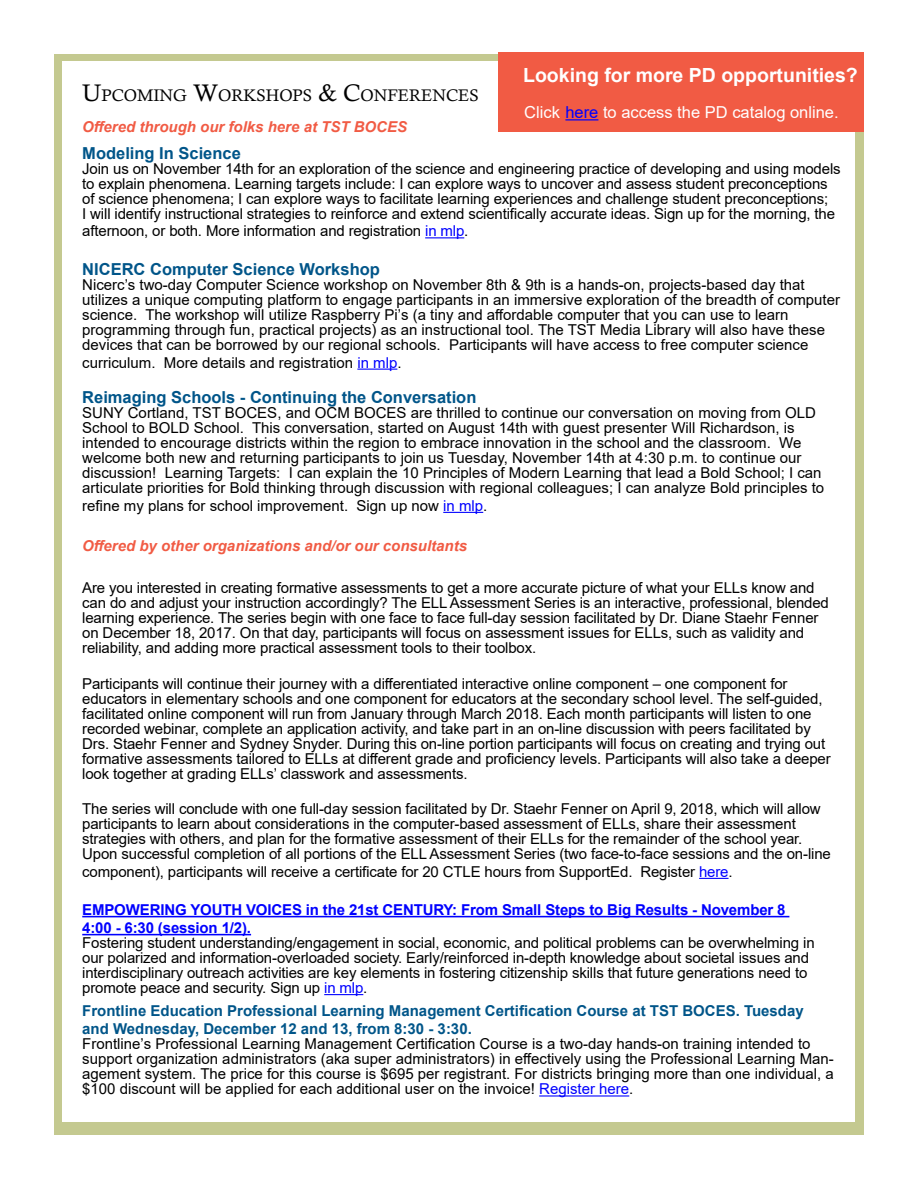
<style>
.page{position:relative;width:918px;height:1188px;background:#fff}
.page>*{position:absolute;margin:0;border:0;box-sizing:border-box;transform-origin:0 0}
.t1{font:700 19.5px "Arial";color:#fff}
.t2{font:16.8px "Calisto";color:#000}
.t3{font:700 16.5px "Arial";color:#005589}
.t4{font:16.5px "Arial";color:#fff}
.t5{font:15px/15px "Arial";letter-spacing:-.01em;color:#000}
.t6{font:700 15px/18px "Arial";color:#005589}
.t7{font:700 15px/18px "Arial";letter-spacing:-.01em;color:#00f}
.t8{font:italic 700 15px "Arial";color:#f15b44}
.s1{font-size:24px}
.s2{color:#00f}
</style>
<div class="page">
<div style="left:54px;top:54px;width:810px;height:1080px;background:#c4c990"></div>
<div style="left:62px;top:62px;width:793px;height:1060px;background:#fff"></div>
<div style="left:62px;top:61px;width:793px;height:637px;background:#fff"></div>
<hr style="left:425px;top:237px;width:39px;height:1px;background:#00f">
<hr style="left:357px;top:369px;width:40px;height:1px;background:#00f">
<hr style="left:443px;top:512px;width:40px;height:1px;background:#00f">
<hr style="left:699px;top:878px;width:30px;height:1px;background:#00f">
<hr style="left:82px;top:916px;width:707px;height:1px;background:#00f">
<hr style="left:82px;top:934px;width:169px;height:1px;background:#00f">
<hr style="left:324px;top:994px;width:39px;height:1px;background:#00f">
<div style="left:499px;top:53px;width:365px;height:79px;background:#f15b44"></div>
<hr style="left:565px;top:119px;width:33px;height:1px;background:#00f">
<hr style="left:539px;top:1095px;width:90px;height:2px;background:#00f">
<p class="t2" style="left:82px;top:85px;width:398px"><span class="s1">U</span>PCOMING <span class="s1">W</span>ORKSHOPS <span class="s1">&amp; C</span>ONFERENCES</p>
<p class="t8" style="left:82px;top:117px;width:326px">Offered through our folks here at TST BOCES</p>
<h1 class="t1" style="left:523px;top:62px;width:336px">Looking for more PD opportunities?</h1>
<p class="t4" style="left:524px;top:101px;width:316px">Click <span class="s2">here</span> to access the PD catalog online.</p>
<p class="t3" style="left:82px;top:142px;width:160px">Modeling In Science</p>
<p class="t5" style="left:82px;top:161px;width:760px">Join us on November 14th for an exploration of the science and engineering practice of developing and using models to explain phenomena. Learning targets include: I can explore ways to uncover and assess student preconceptions of science phenomena; I can explore ways to facilitate learning experiences and challenge student preconceptions;<br>I will identify instructional strategies to reinforce and extend scientifically accurate ideas. Sign up for the morning, the</p>
<p class="t5" style="left:82px;top:223px;width:388px">afternoon, or both. More information and registration <span class="s2">in mlp</span>.</p>
<p class="t3" style="left:82px;top:257px;width:299px">NICERC Computer Science Workshop</p>
<p class="t5" style="left:82px;top:277px;width:759px">Nicerc’s two-day Computer Science workshop on November 8th &amp; 9th is a hands-on, projects-based day that utilizes a unique computing platform to engage participants in an immersive exploration of the breadth of computer science. The workshop will utilize Raspberry Pi’s (a tiny and affordable computer that you can use to learn programming through fun, practical projects) as an instructional tool. The TST Media Library will also have these devices that can be borrowed by our regional schools. Participants will have access to free computer science</p>
<p class="t5" style="left:82px;top:355px;width:321px">curriculum. More details and registration <span class="s2">in mlp</span>.</p>
<p class="t3" style="left:82px;top:385px;width:396px">Reimaging Schools - Continuing the Conversation</p>
<p class="t5" style="left:82px;top:405px;width:743px">SUNY Cortland, TST BOCES, and OCM BOCES are thrilled to continue our conversation on moving from OLD School to BOLD School. This conversation, started on August 14th with guest presenter Will Richardson, is intended to encourage districts within the region to embrace innovation in the school and the classroom. We welcome both new and returning participants to join us Tuesday, November 14th at 4:30 p.m. to continue our discussion! Learning Targets: I can explain the 10 Principles of Modern Learning that lead a Bold School; I can articulate priorities for Bold thinking through discussion with regional colleagues; I can analyze Bold principles to</p>
<p class="t5" style="left:82px;top:498px;width:407px">refine my plans for school improvement. Sign up now <span class="s2">in mlp</span>.</p>
<p class="t8" style="left:82px;top:536px;width:386px">Offered by other organizations and/or our consultants</p>
<p class="t5" style="left:82px;top:580px;width:748px">Are you interested in creating formative assessments to get a more accurate picture of what your ELLs know and can do and adjust your instruction accordingly? The ELL Assessment Series is an interactive, professional, blended learning experience. The series begin with one face to face full-day session facilitated by Dr. Diane Staehr Fenner on December 18, 2017. On that day, participants will focus on assessment issues for ELLs, such as validity and reliability, and adding more practical assessment tools to their toolbox.</p>
<p class="t5" style="left:82px;top:676px;width:750px">Participants will continue their journey with a differentiated interactive online component – one component for educators in elementary schools and one component for educators at the secondary school level. The self-guided, facilitated online component will run from January through March 2018. Each month participants will listen to one recorded webinar, complete an application activity, and take part in an on-line discussion with peers facilitated by Drs. Staehr Fenner and Sydney Snyder. During this on-line portion participants will focus on creating and trying out formative assessments tailored to ELLs at different grade and proficiency levels. Participants will also take a deeper look together at grading ELLs’ classwork and assessments.</p>
<p class="t5" style="left:82px;top:801px;width:750px">The series will conclude with one full-day session facilitated by Dr. Staehr Fenner on April 9, 2018, which will allow participants to learn about considerations in the computer-based assessment of ELLs, share their assessment strategies with others, and plan for the formative assessment of their ELLs for the remainder of the school year.<br>Upon successful completion of all portions of the ELL Assessment Series (two face-to-face sessions and the on-line</p>
<p class="t5" style="left:82px;top:864px;width:652px">component), participants will receive a certificate for 20 CTLE hours from SupportEd. Register <span class="s2">here</span>.</p>
<p class="t7" style="left:82px;top:901px;width:705px">EMPOWERING YOUTH VOICES in the 21st CENTURY: From Small Steps to Big Results - November 8<br>4:00 - 6:30 (session 1/2).</p>
<p class="t5" style="left:82px;top:935px;width:734px">Fostering student understanding/engagement in social, economic, and political problems can be overwhelming in our polarized and information-overloaded society. Early/reinforced in-depth knowledge about societal issues and interdisciplinary outreach activities are key elements in fostering citizenship skills that future generations need to promote peace and security. Sign up <span class="s2">in mlp</span>.</p>
<p class="t6" style="left:82px;top:1002px;width:723px">Frontline Education Professional Learning Management Certification Course at TST BOCES. Tuesday and Wednesday, December 12 and 13, from 8:30 - 3:30.</p>
<p class="t5" style="left:82px;top:1037px;width:753px">Frontline’s Professional Learning Management Certification Course is a two-day hands-on training intended to support organization administrators (aka super administrators) in effectively using the Professional Learning Man&shy;agement system. The price for this course is $695 per registrant. For districts bringing more than one individual, a $100 discount will be applied for each additional user on the invoice! <span class="s2">Register here</span>.</p>
</div>
